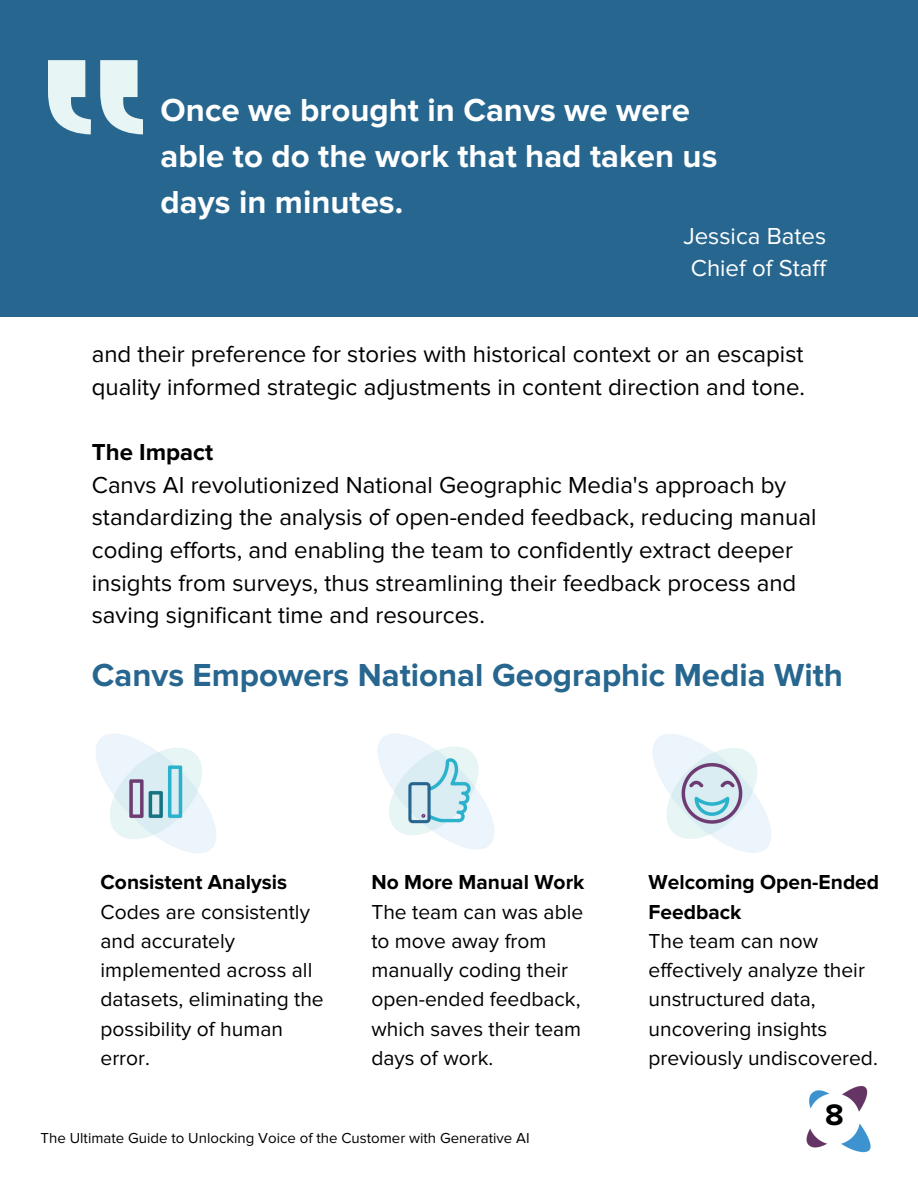
<style>
.page{position:relative;width:918px;height:1188px;background:#fff}
.page>*{position:absolute;margin:0;border:0;box-sizing:border-box;transform-origin:0 0}
.t1{font:700 33px/46.2px "Proxima Nova";color:#fff}
.t2{font:700 33px "Proxima Nova";color:#26668f}
.t3{font:700 30.75px "Proxima Nova";color:#000}
.t4{font:24px/32.7px "Proxima Nova";color:#000}
.t5{font:24px/32.7px "Proxima Nova";color:#fff;text-align:center}
.t6{font:21px/29.2px "Proxima Nova";color:#000}
.t7{font:15px "Proxima Nova";color:#000}
.s1{font-weight:700}
</style>
<div class="page">
<div style="left:0;top:0;width:918px;height:316px;background:#26668f"></div>
<img style="left:806px;top:1086px;width:65px;height:67px">
<svg style="left:48px;top:60px;width:94px;height:74px"></svg>
<img style="left:96px;top:734px;width:120px;height:119px">
<img style="left:653px;top:734px;width:118px;height:119px">
<img style="left:377px;top:733px;width:117px;height:117px">
<h2 class="t1" style="left:161px;top:88px;width:558px">Once we brought in Canvs we were able to do the work that had taken us days in minutes.</h2>
<h2 class="t5" style="left:683px;top:220px;width:144px">Jessica Bates<br>Chief of Staff</h2>
<h1 class="t4" style="left:92px;top:339px;width:715px">and their preference for stories with historical context or an escapist quality informed strategic adjustments in content direction and tone.</h1>
<p class="t4" style="left:92px;top:436px;width:726px"><span class="s1">The Impact<br></span>Canvs AI revolutionized National Geographic Media's approach by standardizing the analysis of open-ended feedback, reducing manual coding efforts, and enabling the team to confidently extract deeper insights from surveys, thus streamlining their feedback process and saving significant time and resources.</p>
<h3 class="t2" style="left:92px;top:656px;width:753px">Canvs Empowers National Geographic Media With</h3>
<p class="t6" style="left:101px;top:868px;width:225px"><span class="s1">Consistent Analysis<br></span>Codes are consistently and accurately implemented across all datasets, eliminating the possibility of human error.</p>
<p class="t6" style="left:371px;top:868px;width:215px"><span class="s1">No More Manual Work<br></span>The team can was able to move away from manually coding their open-ended feedback, which saves their team days of work.</p>
<h3 class="t6" style="left:649px;top:868px;width:232px"><span class="s1">Welcoming Open-Ended<br>Feedback<br></span>The team can now effectively analyze their unstructured data, uncovering insights previously undiscovered.</h3>
<h1 class="t7" style="left:41px;top:1130px;width:491px">The Ultimate Guide to Unlocking Voice of the Customer with Generative AI</h1>
<h2 class="t3" style="left:825px;top:1097px;width:20px">8</h2>
</div>
